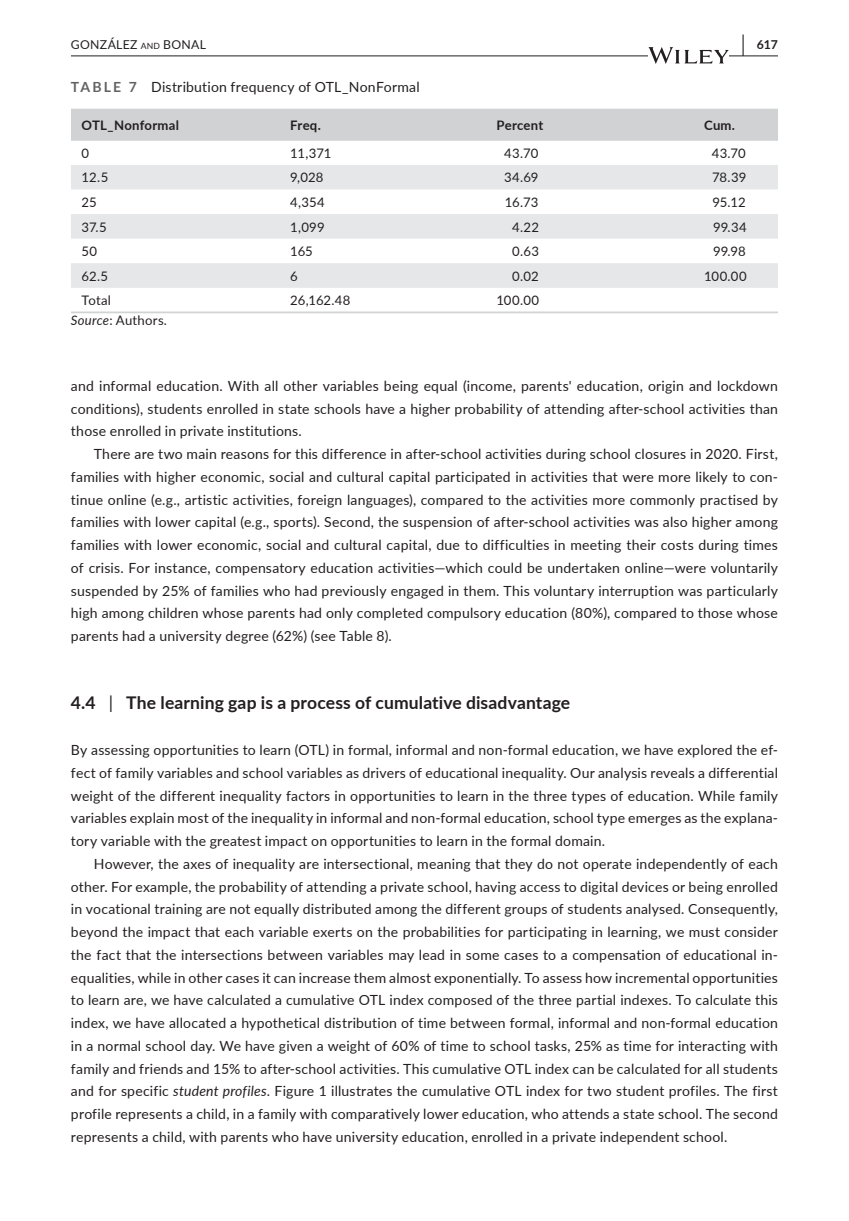
<style>
.page{position:relative;width:849px;height:1221px;background:#fff}
.page>*{position:absolute;margin:0;border:0;box-sizing:border-box;transform-origin:0 0}
.t1{font:700 22.75px "Lato";color:#231f20;scale:.48 1}
.t2{font:700 17.5px "Lato";letter-spacing:.005em;color:#231f20}
.t3{font:14px/22.8px "Lato";letter-spacing:.015em;color:#231f20;text-align:justify}
.t4{font:13.12px "Lato";letter-spacing:.01em;color:#231f20}
.t5{font:700 13.12px "Lato";letter-spacing:.015em;color:#231f20}
.t6{font:12.25px "Lato";letter-spacing:.02em;color:#231f20}
.t7{font:700 12.25px "Lato";color:#231f20}
.s1{font-size:8.58px}
.s2{font-weight:700;color:#636366}
.s3{font-style:italic}
.s4{font-weight:400}
</style>
<div class="page">
<hr style="left:71px;top:55px;width:706px;height:1px;background:#231f20">
<svg style="left:648px;top:47px;width:80px;height:17px"></svg>
<div style="left:71px;top:109px;width:706px;height:32px;background:#d1d2d4"></div>
<svg style="left:71px;top:165px;width:706px;height:123px;fill:#e6e7e9"></svg>
<hr style="left:71px;top:311px;width:209px;height:2px;background:#d1d2d4">
<hr style="left:280px;top:311px;width:206px;height:2px;background:#d1d2d4">
<hr style="left:486px;top:311px;width:207px;height:2px;background:#d1d2d4">
<hr style="left:693px;top:311px;width:84px;height:2px;background:#d1d2d4">
<h1 class="t1" style="left:741px;top:27px;width:7px">|</h1>
<p class="t6" style="left:71px;top:36px;width:136px">GONZÁLEZ <span class="s1">an d</span> BONAL</p>
<p class="t7" style="left:756px;top:35px;width:23px">617</p>
<p class="t3" style="left:71px;top:75px;width:350px"><span class="s2">TABLE 7</span> Distribution frequency of OTL_NonFormal</p>
<p class="t5" style="left:81px;top:115px;width:99px">OTL_Nonformal</p>
<p class="t5" style="left:290px;top:115px;width:32px">Freq.</p>
<p class="t5" style="left:496px;top:115px;width:48px">Percent</p>
<p class="t5" style="left:703px;top:115px;width:32px">Cum.</p>
<p class="t4" style="left:81px;top:144px;width:9px">0</p>
<p class="t4" style="left:290px;top:144px;width:43px">11,371</p>
<p class="t4" style="left:504px;top:144px;width:36px">43.70</p>
<p class="t4" style="left:711px;top:144px;width:36px">43.70</p>
<p class="t4" style="left:81px;top:168px;width:28px">12.5</p>
<p class="t4" style="left:290px;top:168px;width:35px">9,028</p>
<p class="t4" style="left:504px;top:168px;width:36px">34.69</p>
<p class="t4" style="left:711px;top:168px;width:36px">78.39</p>
<p class="t4" style="left:81px;top:193px;width:17px">25</p>
<p class="t4" style="left:290px;top:193px;width:36px">4,354</p>
<p class="t4" style="left:504px;top:193px;width:35px">16.73</p>
<p class="t4" style="left:712px;top:193px;width:35px">95.12</p>
<p class="t4" style="left:81px;top:217px;width:27px">37.5</p>
<p class="t4" style="left:290px;top:217px;width:36px">1,099</p>
<p class="t4" style="left:512px;top:217px;width:28px">4.22</p>
<p class="t4" style="left:712px;top:217px;width:35px">99.34</p>
<p class="t4" style="left:81px;top:242px;width:17px">50</p>
<p class="t4" style="left:290px;top:242px;width:24px">165</p>
<p class="t4" style="left:512px;top:242px;width:28px">0.63</p>
<p class="t4" style="left:712px;top:242px;width:34px">99.98</p>
<p class="t4" style="left:81px;top:267px;width:28px">62.5</p>
<p class="t4" style="left:290px;top:267px;width:9px">6</p>
<p class="t4" style="left:512px;top:267px;width:28px">0.02</p>
<p class="t4" style="left:703px;top:267px;width:44px">100.00</p>
<p class="t4" style="left:81px;top:291px;width:31px">Total</p>
<p class="t4" style="left:290px;top:291px;width:62px">26,162.48</p>
<p class="t4" style="left:496px;top:291px;width:44px">100.00</p>
<p class="t4" style="left:71px;top:310px;width:97px"><span class="s3">Source</span>: Authors.</p>
<p class="t3" style="left:71px;top:373px;width:708px">and informal education. With all other variables being equal (income, parents' education, origin and lockdown conditions), students enrolled in state schools have a higher probability of attending after-school activities than those enrolled in private institutions.</p>
<p class="t3" style="left:71px;top:442px;width:708px;text-indent:23px">There are two main reasons for this difference in after-school activities during school closures in 2020. First, families with higher economic, social and cultural capital participated in activities that were more likely to con&shy;tinue online (e.g., artistic activities, foreign languages), compared to the activities more commonly practised by families with lower capital (e.g., sports). Second, the suspension of after-school activities was also higher among families with lower economic, social and cultural capital, due to difficulties in meeting their costs during times of crisis. For instance, compensatory education activities—which could be undertaken online—were voluntarily suspended by 25% of families who had previously engaged in them. This voluntary interruption was particularly high among children whose parents had only completed compulsory education (80%), compared to those whose parents had a university degree (62%) (see Table 8).</p>
<p class="t2" style="left:71px;top:690px;width:500px">4.4 <span class="s4">|</span> The learning gap is a process of cumulative disadvantage</p>
<p class="t3" style="left:71px;top:737px;width:708px">By assessing opportunities to learn (OTL) in formal, informal and non-formal education, we have explored the ef&shy;fect of family variables and school variables as drivers of educational inequality. Our analysis reveals a differential weight of the different inequality factors in opportunities to learn in the three types of education. While family variables explain most of the inequality in informal and non-formal education, school type emerges as the explana&shy;tory variable with the greatest impact on opportunities to learn in the formal domain.</p>
<p class="t3" style="left:71px;top:851px;width:708px;text-indent:23px">However, the axes of inequality are intersectional, meaning that they do not operate independently of each other. For example, the probability of attending a private school, having access to digital devices or being enrolled in vocational training are not equally distributed among the different groups of students analysed. Consequently, beyond the impact that each variable exerts on the probabilities for participating in learning, we must consider the fact that the intersections between variables may lead in some cases to a compensation of educational in&shy;equalities, while in other cases it can increase them almost exponentially. To assess how incremental opportunities to learn are, we have calculated a cumulative OTL index composed of the three partial indexes. To calculate this index, we have allocated a hypothetical distribution of time between formal, informal and non-formal education in a normal school day. We have given a weight of 60% of time to school tasks, 25% as time for interacting with family and friends and 15% to after-school activities. This cumulative OTL index can be calculated for all students and for specific <span class="s3">student profiles</span>. Figure 1 illustrates the cumulative OTL index for two student profiles. The first profile represents a child, in a family with comparatively lower education, who attends a state school. The second represents a child, with parents who have university education, enrolled in a private independent school.</p>
</div>
